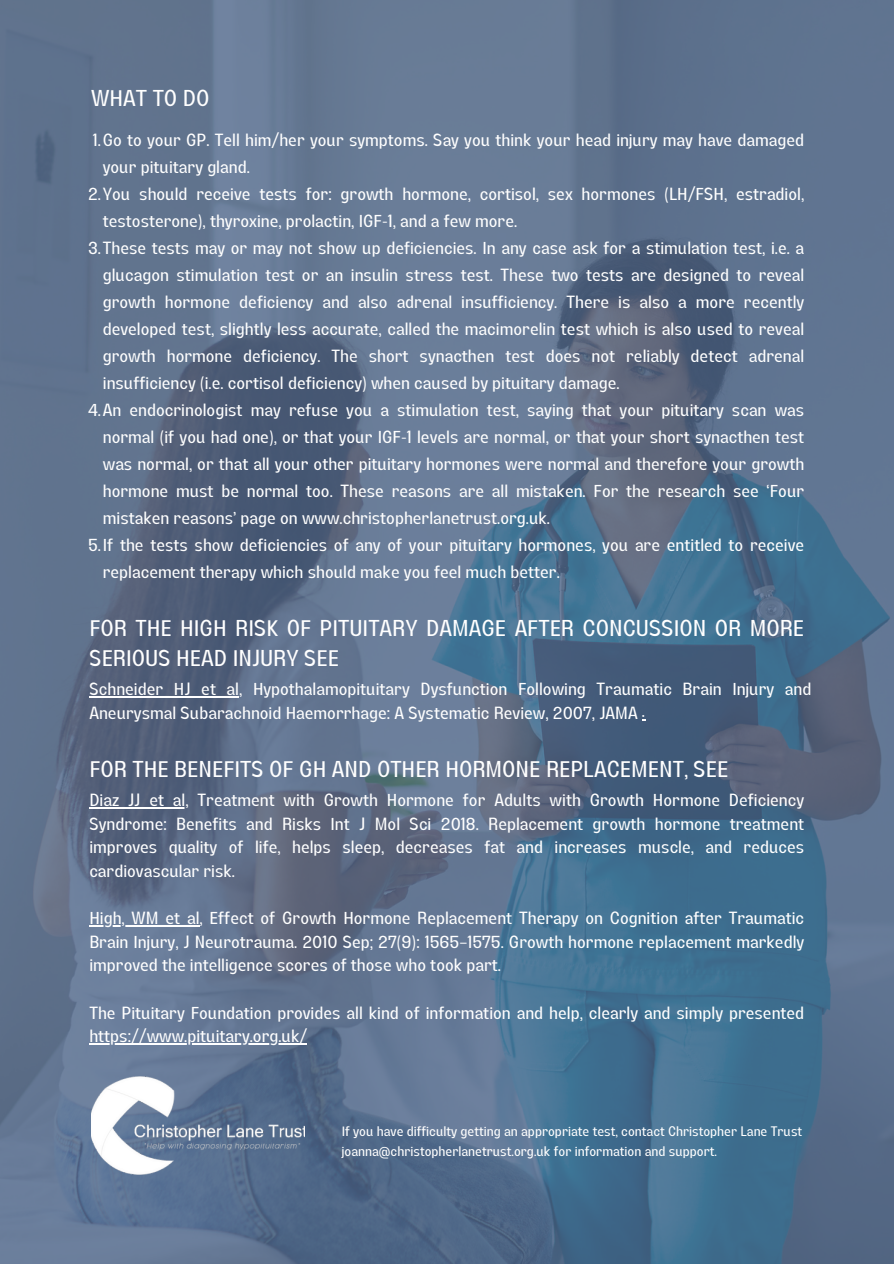
<style>
.page{position:relative;width:894px;height:1264px;background:#fff}
.page>*{position:absolute;margin:0;border:0;box-sizing:border-box;transform-origin:0 0}
.t1{font:22.5px/30.3px "Lazord";color:#fff}
.t2{font:17.25px/27px "Lazord";color:#fff}
.t3{font:13.5px/20.2px "Lazord";color:#fff}
</style>
<div class="page">
<img style="left:0;top:0;width:893px;height:1263px">
<img style="left:91px;top:1076px;width:214px;height:98px">
<hr style="left:89px;top:696px;width:150px;height:1px;background:#fff">
<hr style="left:89px;top:807px;width:100px;height:1px;background:#fff">
<hr style="left:89px;top:925px;width:110px;height:1px;background:#fff">
<hr style="left:89px;top:1043px;width:218px;height:1px;background:#fff">
<h1 class="t1" style="left:91px;top:86px;width:120px">WHAT TO DO</h1>
<h2 class="t2" style="left:103px;top:128px;width:702px;text-indent:-10px">1.Go to your GP. Tell him/her your symptoms. Say you think your head injury may have damaged your pituitary gland.</h2>
<h2 class="t2" style="left:103px;top:182px;width:702px;text-indent:-15px">2.You should receive tests for: growth hormone, cortisol, sex hormones (LH/FSH, estradiol, testosterone), thyroxine, prolactin, IGF-1, and a few more.</h2>
<p class="t2" style="left:103px;top:236px;width:702px;text-align:justify;text-indent:-15px">3.These tests may or may not show up deficiencies. In any case ask for a stimulation test, i.e. a glucagon stimulation test or an insulin stress test. These two tests are designed to reveal growth hormone deficiency and also adrenal insufficiency. There is also a more recently developed test, slightly less accurate, called the macimorelin test which is also used to reveal growth hormone deficiency. The short synacthen test does not reliably detect adrenal insufficiency (i.e. cortisol deficiency) when caused by pituitary damage.</p>
<p class="t2" style="left:103px;top:398px;width:702px;text-align:justify;text-indent:-15px">4.An endocrinologist may refuse you a stimulation test, saying that your pituitary scan was normal (if you had one), or that your IGF-1 levels are normal, or that your short synacthen test was normal, or that all your other pituitary hormones were normal and therefore your growth hormone must be normal too. These reasons are all mistaken. For the research see ‘Four mistaken reasons’ page on www.christopherlanetrust.org.uk.</p>
<p class="t2" style="left:103px;top:533px;width:702px;text-indent:-15px">5.If the tests show deficiencies of any of your pituitary hormones, you are entitled to receive replacement therapy which should make you feel much better.</p>
<h1 class="t1" style="left:89px;top:616px;width:716px">FOR THE HIGH RISK OF PITUITARY DAMAGE AFTER CONCUSSION OR MORE<br>SERIOUS HEAD INJURY SEE</h1>
<p class="t2" style="left:89px;top:679px;width:723px;line-height:23.7px">Schneider HJ et al, Hypothalamopituitary Dysfunction Following Traumatic Brain Injury and<br>Aneurysmal Subarachnoid Haemorrhage: A Systematic Review, 2007, JAMA ·</p>
<h2 class="t1" style="left:89px;top:757px;width:640px">FOR THE BENEFITS OF GH AND OTHER HORMONE REPLACEMENT, SEE</h2>
<p class="t2" style="left:89px;top:790px;width:716px;line-height:23.7px;text-align:justify">Diaz JJ et al, Treatment with Growth Hormone for Adults with Growth Hormone Deficiency Syndrome: Benefits and Risks Int J Mol Sci 2018. Replacement growth hormone treatment improves quality of life, helps sleep, decreases fat and increases muscle, and reduces cardiovascular risk.</p>
<p class="t2" style="left:89px;top:908px;width:716px;line-height:23.7px;text-align:justify">High, WM et al, Effect of Growth Hormone Replacement Therapy on Cognition after Traumatic Brain Injury, J Neurotrauma. 2010 Sep; 27(9): 1565–1575. Growth hormone replacement markedly improved the intelligence scores of those who took part.</p>
<p class="t2" style="left:89px;top:1001px;width:716px">The Pituitary Foundation provides all kind of information and help, clearly and simply presented</p>
<p class="t2" style="left:89px;top:1024px;width:219px">https://www.pituitary.org.uk/</p>
<h1 class="t3" style="left:341px;top:1122px;width:462px">If you have difficulty getting an appropriate test, contact Christopher Lane Trust joanna@christopherlanetrust.org.uk for information and support.</h1>
</div>
